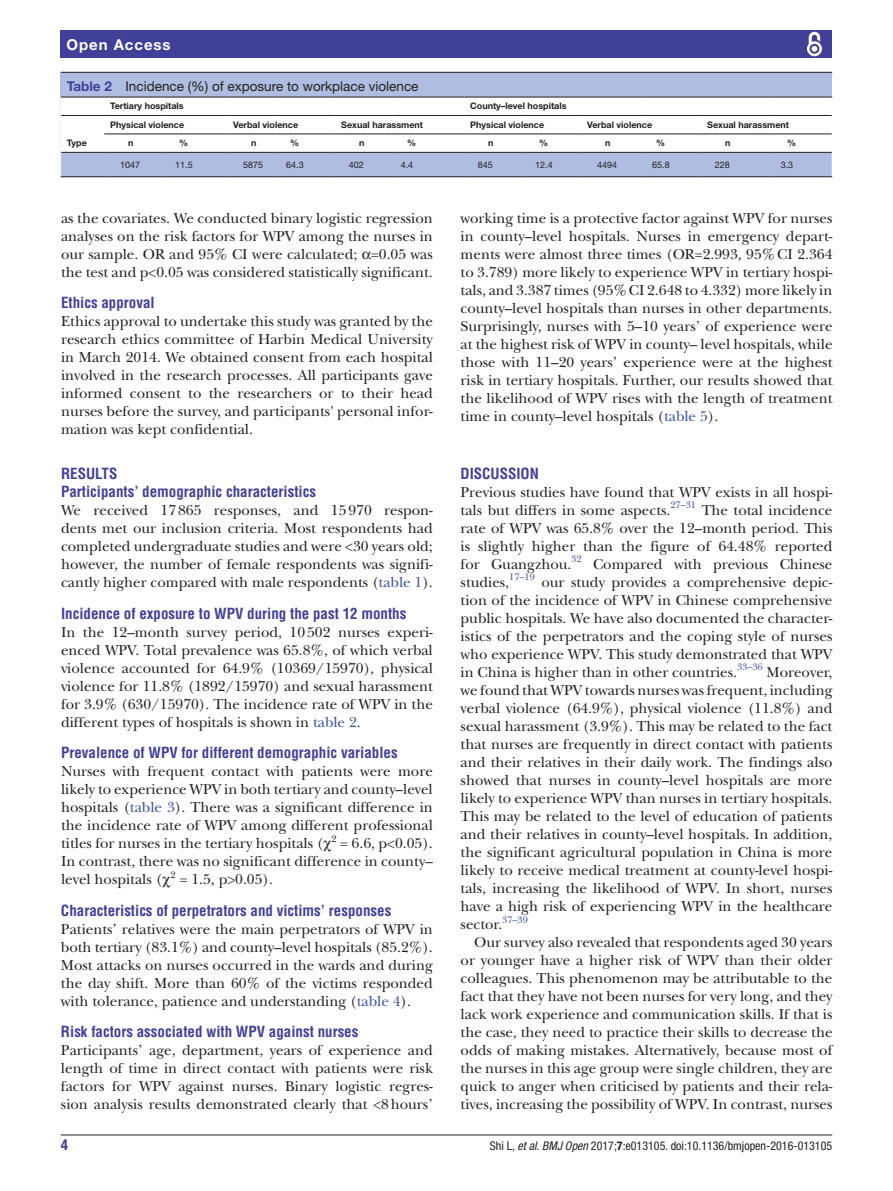
<style>
.page{position:relative;width:893px;height:1191px;background:#fff}
.page>*{position:absolute;margin:0;border:0;box-sizing:border-box;transform-origin:0 0}
.t1{font:15px/18px "New Baskerville";color:#231f20;text-align:justify}
.t2{font:700 condensed 15px/18px "Helvetica LT Std";color:#414099}
.t3{font:700 15px "Helvetica Neue LT Std";letter-spacing:.065em;color:#fff}
.t4{font:700 condensed 15px "Helvetica Neue LT Std";color:#414099}
.t5{font:13.5px "Helvetica Neue LT Std";color:#231f20}
.t6{font:condensed 12px "Helvetica Neue LT Std";color:#231f20}
.t7{font:9.9px "New Baskerville";color:#3853a3}
.t8{font:9.9px "New Baskerville";color:#231f20}
.t9{font:700 9px "Helvetica Neue LT Std";color:#231f20}
.t10{font:9px "Helvetica Neue LT Std";color:#231f20}
.s1{font-weight:700;color:#414099}
.s2{color:#3853a3}
.s3{font-style:italic}
.s4{font-weight:700}
</style>
<div class="page">
<hr style="left:61px;top:1134px;width:771px;height:1px;background:#231f20">
<div style="left:61px;top:31px;width:771px;height:27px;background:#414099"></div>
<svg style="left:807px;top:31px;width:15px;height:26px"></svg>
<div style="left:61px;top:73px;width:771px;height:104px;background:#afbde1"></div>
<hr style="left:61px;top:72px;width:771px;height:1px;background:#231f20">
<hr style="left:61px;top:176px;width:43px;height:1px;background:#231f20">
<hr style="left:104px;top:176px;width:60px;height:1px;background:#231f20">
<hr style="left:164px;top:176px;width:63px;height:1px;background:#231f20">
<hr style="left:227px;top:176px;width:48px;height:1px;background:#231f20">
<hr style="left:275px;top:176px;width:60px;height:1px;background:#231f20">
<hr style="left:335px;top:176px;width:57px;height:1px;background:#231f20">
<hr style="left:392px;top:176px;width:72px;height:1px;background:#231f20">
<hr style="left:464px;top:176px;width:60px;height:1px;background:#231f20">
<hr style="left:524px;top:176px;width:57px;height:1px;background:#231f20">
<hr style="left:581px;top:176px;width:60px;height:1px;background:#231f20">
<hr style="left:641px;top:176px;width:60px;height:1px;background:#231f20">
<hr style="left:701px;top:176px;width:71px;height:1px;background:#231f20">
<hr style="left:772px;top:176px;width:60px;height:1px;background:#231f20">
<svg style="left:60px;top:97px;width:773px;height:79px"></svg>
<p class="t3" style="left:66px;top:35px;width:106px">Open Access</p>
<p class="t5" style="left:67px;top:78px;width:353px"><span class="s1">Table 2</span> Incidence (%) of exposure to workplace violence</p>
<p class="t9" style="left:110px;top:101px;width:75px">Tertiary hospitals</p>
<p class="t9" style="left:470px;top:101px;width:98px">County–level hospitals</p>
<p class="t9" style="left:67px;top:138px;width:22px">Type</p>
<p class="t9" style="left:110px;top:119px;width:75px">Physical violence</p>
<p class="t9" style="left:233px;top:119px;width:66px">Verbal violence</p>
<p class="t9" style="left:341px;top:119px;width:83px">Sexual harassment</p>
<p class="t9" style="left:470px;top:119px;width:75px">Physical violence</p>
<p class="t9" style="left:587px;top:119px;width:66px">Verbal violence</p>
<p class="t9" style="left:707px;top:119px;width:83px">Sexual harassment</p>
<p class="t9" style="left:128px;top:138px;width:7px">n</p>
<p class="t9" style="left:179px;top:138px;width:10px">%</p>
<p class="t9" style="left:251px;top:138px;width:7px">n</p>
<p class="t9" style="left:290px;top:138px;width:10px">%</p>
<p class="t9" style="left:359px;top:138px;width:7px">n</p>
<p class="t9" style="left:407px;top:138px;width:10px">%</p>
<p class="t9" style="left:488px;top:138px;width:7px">n</p>
<p class="t9" style="left:539px;top:138px;width:10px">%</p>
<p class="t9" style="left:605px;top:138px;width:7px">n</p>
<p class="t9" style="left:656px;top:138px;width:10px">%</p>
<p class="t9" style="left:725px;top:138px;width:7px">n</p>
<p class="t9" style="left:787px;top:138px;width:10px">%</p>
<p class="t10" style="left:120px;top:159px;width:22px">1047</p>
<p class="t10" style="left:175px;top:159px;width:19px">11.5</p>
<p class="t10" style="left:243px;top:159px;width:22px">5875</p>
<p class="t10" style="left:286px;top:159px;width:19px">64.3</p>
<p class="t10" style="left:349px;top:159px;width:17px">402</p>
<p class="t10" style="left:401px;top:159px;width:14px">4.4</p>
<p class="t10" style="left:478px;top:159px;width:17px">845</p>
<p class="t10" style="left:535px;top:159px;width:19px">12.4</p>
<p class="t10" style="left:597px;top:159px;width:22px">4494</p>
<p class="t10" style="left:652px;top:159px;width:19px">65.8</p>
<p class="t10" style="left:715px;top:159px;width:17px">228</p>
<p class="t10" style="left:781px;top:159px;width:14px">3.3</p>
<p class="t1" style="left:61px;top:209px;width:373px">as the covariates. We conducted binary logistic regression analyses on the risk factors for WPV among the nurses in our sample. OR and 95% CI were calculated; =0.05 was the test and p&lt;0.05 was considered statistically significant.</p>
<p class="t2" style="left:61px;top:293px;width:95px">Ethics approval</p>
<p class="t1" style="left:61px;top:312px;width:373px">Ethics approval to undertake this study was granted by the research ethics committee of Harbin Medical University in March 2014. We obtained consent from each hospital involved in the research processes. All participants gave informed consent to the researchers or to their head nurses before the survey, and participants' personal infor&shy;mation was kept confidential.</p>
<p class="t2" style="left:61px;top:464px;width:256px">Results<br>Participants’ demographic characteristics</p>
<p class="t1" style="left:61px;top:501px;width:373px">We received 17865 responses, and 15970 respon&shy;dents met our inclusion criteria. Most respondents had completed undergraduate studies and were &lt;30 years old; however, the number of female respondents was signifi&shy;cantly higher compared with male respondents (<span class="s2">table 1</span>).</p>
<p class="t2" style="left:61px;top:604px;width:347px">Incidence of exposure to WPV during the past 12 months</p>
<p class="t1" style="left:61px;top:623px;width:373px">In the 12–month survey period, 10502 nurses experi&shy;enced WPV. Total prevalence was 65.8%, of which verbal violence accounted for 64.9% (10369/15970), physical violence for 11.8% (1892/15970) and sexual harassment for 3.9% (630/15970). The incidence rate of WPV in the different types of hospitals is shown in <span class="s2">table 2</span>.</p>
<p class="t2" style="left:61px;top:743px;width:338px">Prevalence of WPV for different demographic variables</p>
<p class="t1" style="left:61px;top:762px;width:373px">Nurses with frequent contact with patients were more likely to experience WPV in both tertiary and county–level hospitals (<span class="s2">table 3</span>). There was a significant difference in the incidence rate of WPV among different professional titles for nurses in the tertiary hospitals (</p>
<p class="t8" style="left:332px;top:832px;width:7px">2</p>
<p class="t1" style="left:61px;top:834px;width:373px;text-indent:279px">= 6.6, p&lt;0.05).<br>In contrast, there was no significant difference in county– level hospitals (</p>
<p class="t8" style="left:171px;top:868px;width:7px">2</p>
<p class="t1" style="left:180px;top:870px;width:95px">= 1.5, p&gt;0.05).</p>
<p class="t2" style="left:61px;top:901px;width:332px">Characteristics of perpetrators and victims’ responses</p>
<p class="t1" style="left:61px;top:920px;width:373px">Patients’ relatives were the main perpetrators of WPV in both tertiary (83.1%) and county–level hospitals (85.2%).<br>Most attacks on nurses occurred in the wards and during the day shift. More than 60% of the victims responded with tolerance, patience and understanding (<span class="s2">table 4</span>).</p>
<p class="t2" style="left:61px;top:1022px;width:299px">Risk factors associated with WPV against nurses</p>
<p class="t1" style="left:61px;top:1041px;width:373px">Participants’ age, department, years of experience and length of time in direct contact with patients were risk factors for WPV against nurses. Binary logistic regres&shy;sion analysis results demonstrated clearly that &lt;8hours’</p>
<p class="t1" style="left:461px;top:209px;width:373px">working time is a protective factor against WPV for nurses in county–level hospitals. Nurses in emergency depart&shy;ments were almost three times (OR=2.993, 95%CI 2.364 to 3.789) more likely to experience WPV in tertiary hospi&shy;tals, and 3.387 times (95%CI 2.648 to 4.332) more likely in county–level hospitals than nurses in other departments.<br>Surprisingly, nurses with 5–10 years’ of experience were at the highest risk of WPV in county– level hospitals, while those with 11–20 years’ experience were at the highest risk in tertiary hospitals. Further, our results showed that the likelihood of WPV rises with the length of treatment time in county–level hospitals (<span class="s2">table 5</span>).</p>
<p class="t2" style="left:461px;top:464px;width:80px">Discussion</p>
<p class="t1" style="left:461px;top:483px;width:373px">Previous studies have found that WPV exists in all hospi&shy;tals but differs in some aspects.</p>
<p class="t7" style="left:670px;top:499px;width:27px">27–31</p>
<p class="t1" style="left:461px;top:501px;width:373px;text-indent:241px">The total incidence rate of WPV was 65.8% over the 12–month period. This is slightly higher than the figure of 64.48% reported for Guangzhou.</p>
<p class="t7" style="left:571px;top:553px;width:12px">32</p>
<p class="t1" style="left:593px;top:555px;width:241px">Compared with previous Chinese</p>
<p class="t7" style="left:509px;top:571px;width:27px">17–19</p>
<p class="t1" style="left:461px;top:573px;width:373px;text-indent:81px">our study provides a comprehensive depic&shy;tion of the incidence of WPV in Chinese comprehensive public hospitals. We have also documented the character&shy;istics of the perpetrators and the coping style of nurses who experience WPV. This study demonstrated that WPV in China is higher than in other countries.</p>
<p class="t1" style="left:461px;top:573px;width:50px">studies,</p>
<p class="t7" style="left:737px;top:661px;width:27px">33–36</p>
<p class="t1" style="left:461px;top:663px;width:373px;text-indent:306px">Moreover, we found that WPV towards nurses was frequent, including verbal violence (64.9%), physical violence (11.8%) and sexual harassment (3.9%). This may be related to the fact that nurses are frequently in direct contact with patients and their relatives in their daily work. The findings also showed that nurses in county–level hospitals are more likely to experience WPV than nurses in tertiary hospitals.<br>This may be related to the level of education of patients and their relatives in county–level hospitals. In addition, the significant agricultural population in China is more likely to receive medical treatment at county-level hospi&shy;tals, increasing the likelihood of WPV. In short, nurses have a high risk of experiencing WPV in the healthcare sector.<sup>37–39</sup></p>
<p class="t1" style="left:461px;top:933px;width:373px;text-indent:14px">Our survey also revealed that respondents aged 30 years or younger have a higher risk of WPV than their older colleagues. This phenomenon may be attributable to the fact that they have not been nurses for very long, and they lack work experience and communication skills. If that is the case, they need to practice their skills to decrease the odds of making mistakes. Alternatively, because most of the nurses in this age group were single children, they are quick to anger when criticised by patients and their rela&shy;tives, increasing the possibility of WPV. In contrast, nurses</p>
<p class="t4" style="left:61px;top:1135px;width:9px">4</p>
<p class="t6" style="left:490px;top:1138px;width:344px">Shi L, <span class="s3">et al</span>. <span class="s3">BMJ Open</span> 2017;<span class="s4">7</span>:e013105. doi:10.1136/bmjopen-2016-013105</p>
</div>
